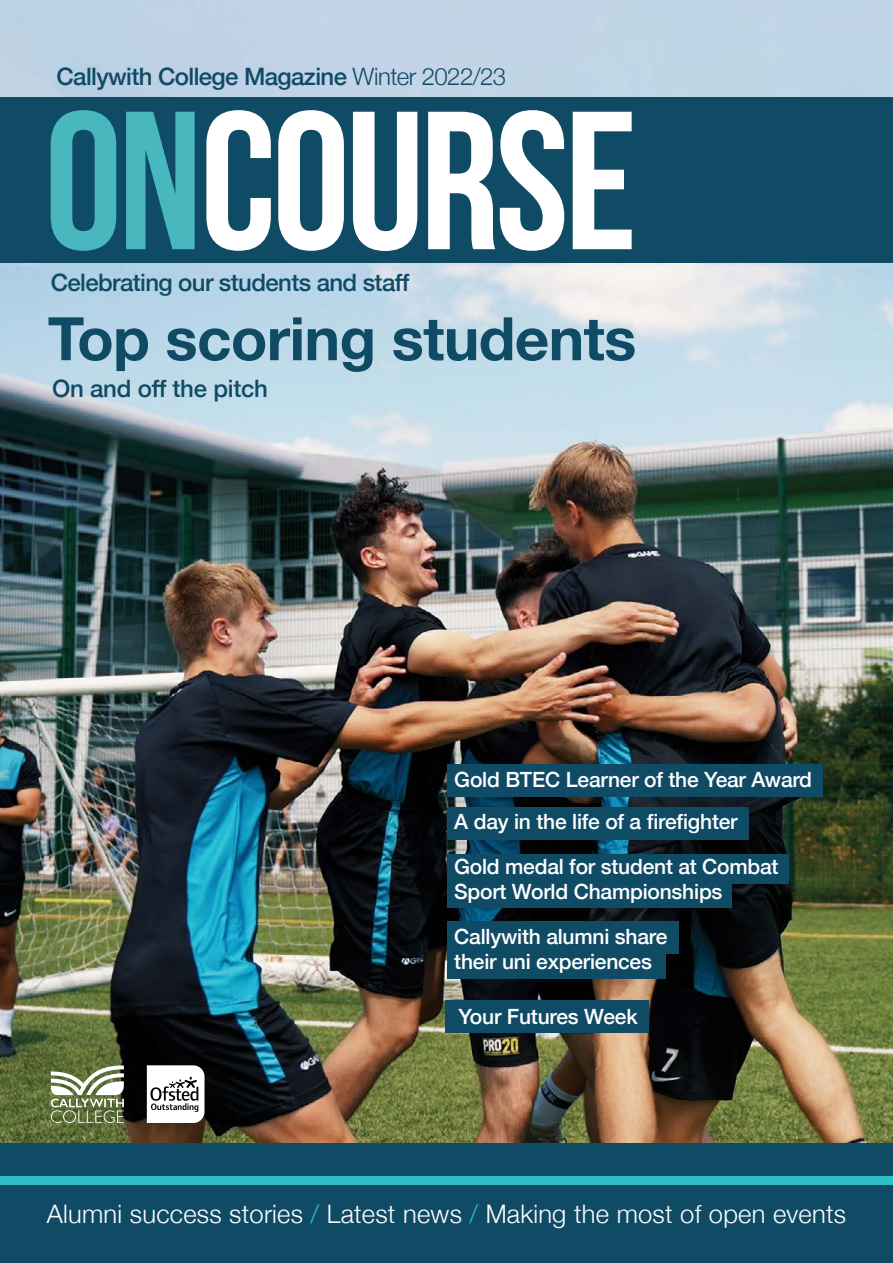
<style>
.page{position:relative;width:893px;height:1263px;background:#fff}
.page>*{position:absolute;margin:0;border:0;box-sizing:border-box;transform-origin:0 0}
.t1{font:700 196.35px "Bebas Neue";letter-spacing:-.02em;color:#fff}
.t2{font:700 60px "Helvetica Neue";letter-spacing:-.01em;color:#104b66}
.t3{font:300 25.5px "Helvetica Neue";letter-spacing:.01em;color:#fff}
.t4{font:500 24px "Helvetica Neue";letter-spacing:-.025em;color:#104b66}
.t5{font:500 21px/25.2px "Helvetica Neue";letter-spacing:-.01em;color:#fff}
.s1{font-weight:300}
.s2{color:#49b7be}
.s3{color:#2fbfc8}
</style>
<div class="page">
<img style="left:0;top:0;width:893px;height:1143px">
<div style="left:0;top:97px;width:893px;height:166px;background:#104b66"></div>
<div style="left:0;top:1143px;width:893px;height:120px;background:#104b66"></div>
<div style="left:447px;top:807px;width:302px;height:33px;background:#104b66"></div>
<div style="left:447px;top:921px;width:231px;height:33px;background:#104b66"></div>
<div style="left:447px;top:946px;width:218px;height:33px;background:#104b66"></div>
<div style="left:446px;top:1000px;width:203px;height:32px;background:#104b66"></div>
<div style="left:447px;top:764px;width:376px;height:33px;background:#104b66"></div>
<div style="left:447px;top:854px;width:342px;height:30px;background:#104b66"></div>
<div style="left:447px;top:878px;width:284px;height:30px;background:#104b66"></div>
<div style="left:0;top:1176px;width:893px;height:8px;background:#2fbfc8"></div>
<svg style="left:51px;top:1065px;width:73px;height:58px"></svg>
<svg style="left:147px;top:1065px;width:58px;height:58px"></svg>
<p class="t4" style="left:57px;top:57px;width:451px">Callywith College Magazine <span class="s1">Winter 2022/23</span></p>
<h1 class="t1" style="left:45px;top:74px;width:594px"><span class="s2">ON</span>COURSE</h1>
<p class="t4" style="left:51px;top:263px;width:360px">Celebrating our students and staff</p>
<h2 class="t2" style="left:48px;top:292px;width:590px">Top scoring students</h2>
<p class="t4" style="left:52px;top:369px;width:217px">On and off the pitch</p>
<p class="t5" style="left:454px;top:765px;width:359px">Gold BTEC Learner of the Year Award</p>
<p class="t5" style="left:454px;top:808px;width:285px">A day in the life of a firefighter</p>
<p class="t5" style="left:454px;top:852px;width:326px">Gold medal for student at Combat<br>Sport World Championships</p>
<p class="t5" style="left:454px;top:922px;width:215px">Callywith alumni share their uni experiences</p>
<p class="t5" style="left:458px;top:1002px;width:181px">Your Futures Week</p>
<p class="t3" style="left:47px;top:1193px;width:801px">Alumni success stories <span class="s3">/</span> Latest news <span class="s3">/</span> Making the most of open events</p>
</div>
